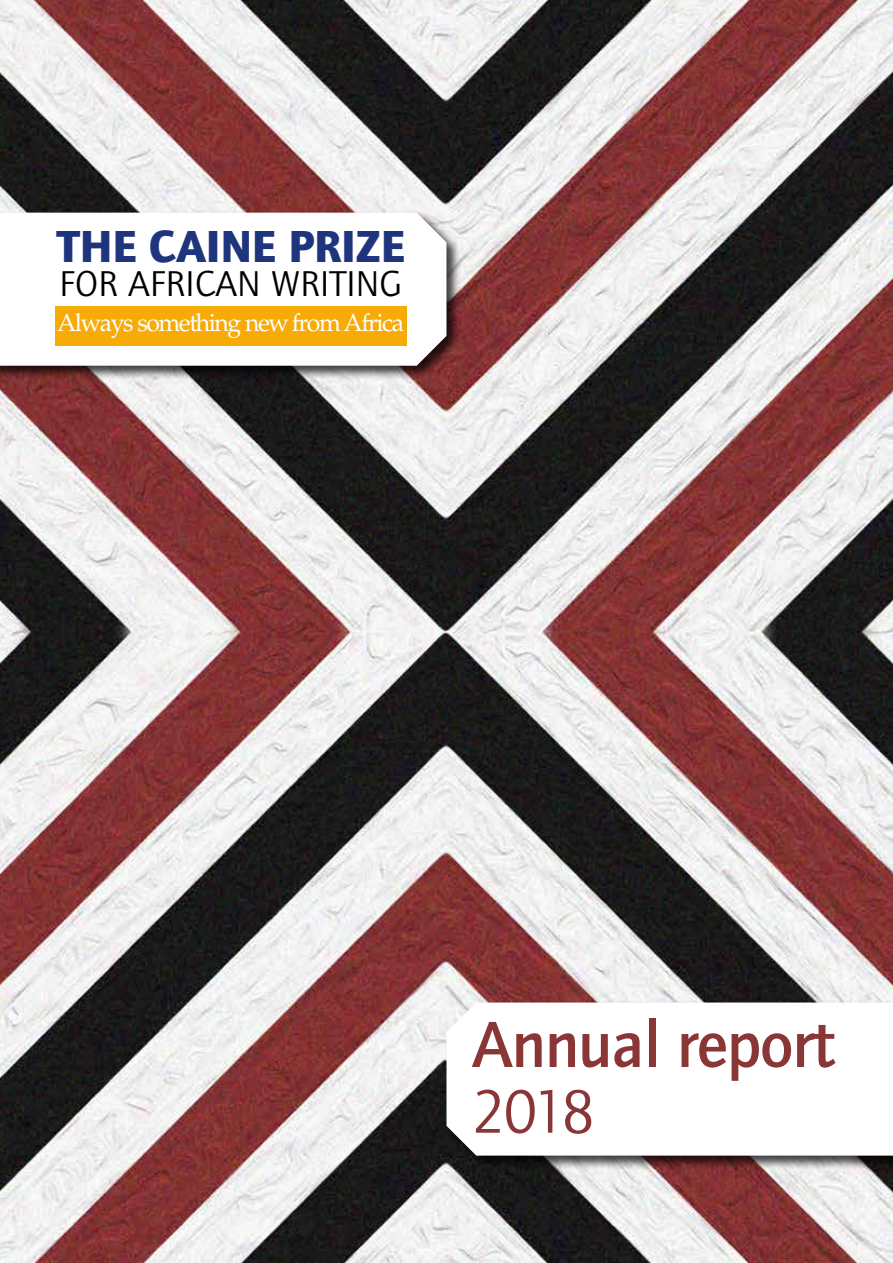
<style>
.page{position:relative;width:893px;height:1263px;background:#fff}
.page>*{position:absolute;margin:0;border:0;box-sizing:border-box;transform-origin:0 0}
.t1{font:500 67.5px "Foundry Journal";letter-spacing:-.02em;color:#8a3637}
.t2{font:63px "Foundry Journal";color:#8a3637}
.t3{font:700 46.5px "Foundry Journal";color:#1e347c}
.t4{font:37.2px "Foundry Journal";color:#000}
.t5{font:24.75px "Palatino";letter-spacing:-.06em;color:#fff}
</style>
<div class="page">
<img style="left:0;top:0;width:893px;height:1263px">
<div style="left:0;top:210px;width:461px;height:170px;background:#000;opacity:.75"></div>
<svg style="left:0;top:213px;width:446px;height:153px"></svg>
<div style="left:444px;top:1000px;width:449px;height:170px;background:#000;opacity:.75"></div>
<svg style="left:446px;top:1002px;width:447px;height:153px"></svg>
<div style="left:55px;top:306px;width:352px;height:39px;background:#f8ab08"></div>
<h3 class="t3" style="left:57px;top:219px;width:349px">THE CAINE PRIZE</h3>
<h3 class="t4" style="left:59px;top:263px;width:344px">FOR AFRICAN WRITING</h3>
<p class="t5" style="left:57px;top:308px;width:348px">Always something new from Africa</p>
<h1 class="t1" style="left:472px;top:1007px;width:364px">Annual report</h1>
<h2 class="t2" style="left:472px;top:1077px;width:125px">2018</h2>
</div>
